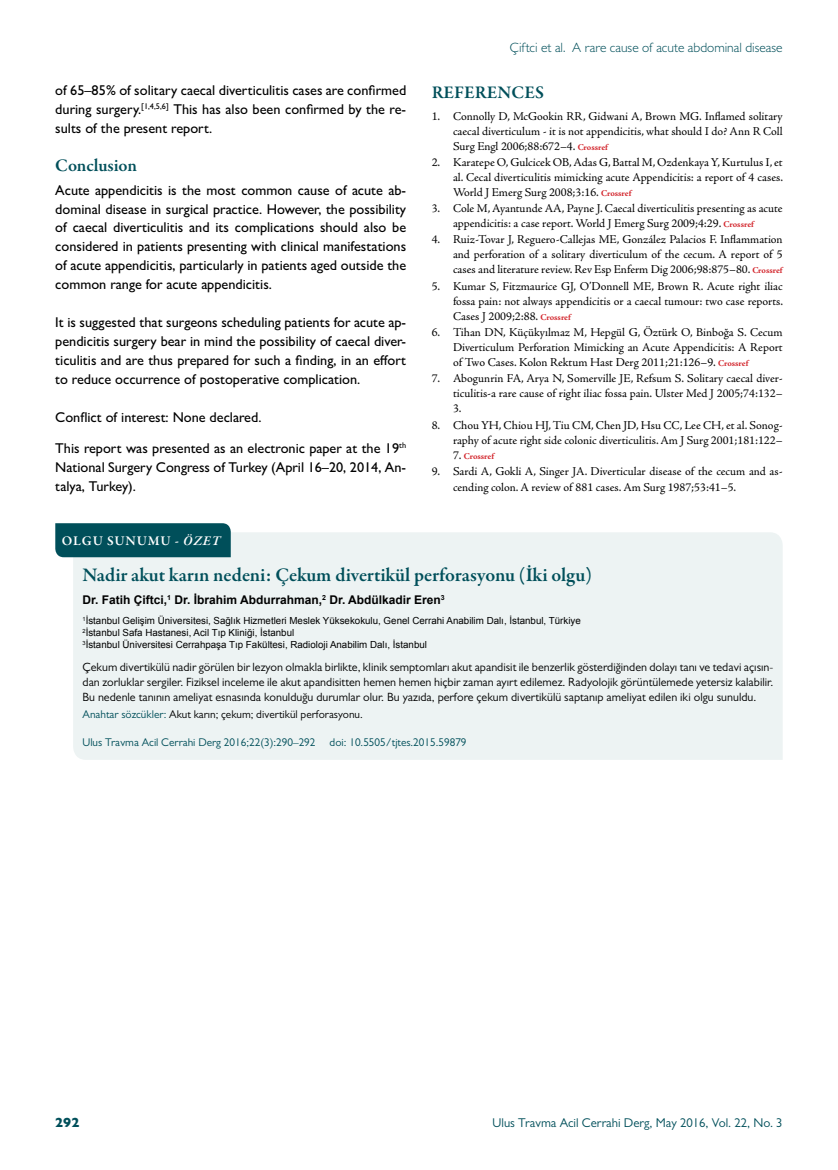
<style>
.page{position:relative;width:838px;height:1170px;background:#fff}
.page>*{position:absolute;margin:0;border:0;box-sizing:border-box;transform-origin:0 0}
.t1{font:600 19.5px "Garamond Premr Pro";letter-spacing:-.005em;color:#004f5a}
.t2{font:600 18px "Garamond Premr Pro";color:#004f5a}
.t3{font:500 14.25px/18.9px "Gill Sans MT Pro";color:#000;text-align:justify}
.t4{font:300 13.5px "Gill Sans MT Pro";color:#004f5a}
.t5{font:600 13.5px "Garamond Premr Pro";letter-spacing:.055em;color:#fff}
.t6{font:800 13.5px "Gill Sans MT Pro";color:#004f5a}
.t7{font:12.75px "Gill Sans MT Pro";color:#004f5a}
.t8{font:12px/15px "Adobe Jenson Pro";color:#000;text-align:justify}
.t9{font:12px/15px "Gill Sans MT Pro";color:#000;text-align:justify}
.t10{font:700 12px "Arial";color:#000}
.t11{font:11.25px "Gill Sans MT Pro";color:#004f5a}
.t12{font:11.25px "Gill Sans MT Pro";color:#000}
.t13{font:9.75px/11.7px "Arial";color:#000}
.t14{font:700 9px "Adobe Jenson Pro";letter-spacing:-.005em;color:#d2232a}
.s1{font-weight:700;font-size:9px;color:#d2232a}
.s2{font-weight:400;font-size:12px;color:#000}
.s3{font-style:italic}
.s4{color:#004f5a}
</style>
<div class="page">
<div style="left:73px;top:532px;width:709px;height:227px;background:#edf3f3"></div>
<div style="left:55px;top:523px;width:176px;height:34px;background:#004f5a"></div>
<p class="t3" style="left:55px;top:80px;width:352px">of 65–85% of solitary caecal diverticulitis cases are confirmed during surgery.<sup>[1,4,5,6]</sup> This has also been confirmed by the re&shy;sults of the present report.</p>
<h2 class="t2" style="left:55px;top:155px;width:83px">Conclusion</h2>
<p class="t3" style="left:55px;top:180px;width:352px">Acute appendicitis is the most common cause of acute ab&shy;dominal disease in surgical practice. However, the possibility of caecal diverticulitis and its complications should also be considered in patients presenting with clinical manifestations of acute appendicitis, particularly in patients aged outside the common range for acute appendicitis.</p>
<p class="t3" style="left:55px;top:312px;width:352px">It is suggested that surgeons scheduling patients for acute ap&shy;pendicitis surgery bear in mind the possibility of caecal diver&shy;ticulitis and are thus prepared for such a finding, in an effort to reduce occurrence of postoperative complication.</p>
<p class="t3" style="left:55px;top:407px;width:208px">Conflict of interest: None declared.</p>
<p class="t3" style="left:55px;top:439px;width:352px">This report was presented as an electronic paper at the 19<sup>th </sup>National Surgery Congress of Turkey (April 16–20, 2014, An&shy;talya, Turkey).</p>
<p class="t4" style="left:510px;top:39px;width:274px">Çiftci et al. A rare cause of acute abdominal disease</p>
<h2 class="t2" style="left:432px;top:82px;width:114px">REFERENCES</h2>
<p class="t8" style="left:453px;top:108px;width:331px;text-indent:-21px">1. Connolly D, McGookin RR, Gidwani A, Brown MG. Inflamed solitary caecal diverticulum - it is not appendicitis, what should I do? Ann R Coll Surg Engl 2006;88:672–4. <span class="s1">Crossref</span></p>
<p class="t8" style="left:453px;top:155px;width:331px;text-indent:-21px">2. Karatepe O, Gulcicek OB, Adas G, Battal M, Ozdenkaya Y, Kurtulus I, et al. Cecal diverticulitis mimicking acute Appendicitis: a report of 4 cases.<br>World J Emerg Surg 2008;3:16. <span class="s1">Crossref</span></p>
<p class="t8" style="left:453px;top:201px;width:331px;text-indent:-21px">3. Cole M, Ayantunde AA, Payne J. Caecal diverticulitis presenting as acute appendicitis: a case report. World J Emerg Surg 2009;4:29. <span class="s1">Crossref</span></p>
<p class="t8" style="left:453px;top:232px;width:331px;text-indent:-21px">4. Ruiz-Tovar J, Reguero-Callejas ME, González Palacios F. Inflammation and perforation of a solitary diverticulum of the cecum. A report of 5 cases and literature review. Rev Esp Enferm Dig 2006;98:875–80. <span class="s1">Crossref</span></p>
<p class="t8" style="left:453px;top:279px;width:331px;text-indent:-21px">5. Kumar S, Fitzmaurice GJ, O’Donnell ME, Brown R. Acute right iliac fossa pain: not always appendicitis or a caecal tumour: two case reports.<br>Cases J 2009;2:88. <span class="s1">Crossref</span></p>
<p class="t8" style="left:453px;top:325px;width:331px;text-indent:-21px">6. Tihan DN, Küçükyılmaz M, Hepgül G, Öztürk O, Binboğa S. Cecum Diverticulum Perforation Mimicking an Acute Appendicitis: A Report of Two Cases. Kolon Rektum Hast Derg 2011;21:126–9. <span class="s1">Crossref</span></p>
<p class="t8" style="left:453px;top:371px;width:331px;text-indent:-21px">7. Abogunrin FA, Arya N, Somerville JE, Refsum S. Solitary caecal diver&shy;ticulitis-a rare cause of right iliac fossa pain. Ulster Med J 2005;74:132– 3.</p>
<p class="t8" style="left:432px;top:417px;width:352px;text-align:right">8. Chou YH, Chiou HJ, Tiu CM, Chen JD, Hsu CC, Lee CH, et al. Sonog&shy;raphy of acute right side colonic diverticulitis. Am J Surg 2001;181:122–</p>
<p class="t14" style="left:453px;top:450px;width:43px"><span class="s2">7.</span> Crossref</p>
<p class="t8" style="left:453px;top:463px;width:331px;line-height:15.6px;text-indent:-21px">9. Sardi A, Gokli A, Singer JA. Diverticular disease of the cecum and as&shy;cending colon. A review of 881 cases. Am Surg 1987;53:41–5.</p>
<p class="t5" style="left:62px;top:532px;width:160px">OLGU SUNUMU - <span class="s3">ÖZET</span></p>
<h1 class="t1" style="left:82px;top:563px;width:511px">Nadir akut karın nedeni: Çekum divertikül perforasyonu (İki olgu)</h1>
<p class="t10" style="left:82px;top:593px;width:364px">Dr. Fatih Çiftci,<sup>1</sup> Dr. İbrahim Abdurrahman,<sup>2</sup> Dr. Abdülkadir Eren<sup>3</sup></p>
<p class="t13" style="left:82px;top:615px;width:500px"><sup>1</sup>İstanbul Gelişim Üniversitesi, Sağlık Hizmetleri Meslek Yüksekokulu, Genel Cerrahi Anabilim Dalı, İstanbul, Türkiye<br><sup>2</sup>İstanbul Safa Hastanesi, Acil Tıp Kliniği, İstanbul<br><sup>3</sup>İstanbul Üniversitesi Cerrahpaşa Tıp Fakültesi, Radioloji Anabilim Dalı, İstanbul</p>
<p class="t9" style="left:82px;top:659px;width:692px">Çekum divertikülü nadir görülen bir lezyon olmakla birlikte, klinik semptomları akut apandisit ile benzerlik gösterdiğinden dolayı tanı ve tedavi açısın&shy;dan zorluklar sergiler. Fiziksel inceleme ile akut apandisitten hemen hemen hiçbir zaman ayırt edilemez. Radyolojik görüntülemede yetersiz kalabilir.<br>Bu nedenle tanının ameliyat esnasında konulduğu durumlar olur. Bu yazıda, perfore çekum divertikülü saptanıp ameliyat edilen iki olgu sunuldu.</p>
<p class="t12" style="left:82px;top:707px;width:282px"><span class="s4">Anahtar sözcükler:</span> Akut karın; çekum; divertikül perforasyonu.</p>
<p class="t11" style="left:82px;top:735px;width:234px">Ulus Travma Acil Cerrahi Derg 2016;22(3):290–292</p>
<p class="t11" style="left:330px;top:735px;width:138px">doi: 10.5505/tjtes.2015.59879</p>
<p class="t6" style="left:55px;top:1114px;width:26px">292</p>
<p class="t7" style="left:492px;top:1115px;width:291px">Ulus Travma Acil Cerrahi Derg, May 2016, Vol. 22, No. 3</p>
</div>
